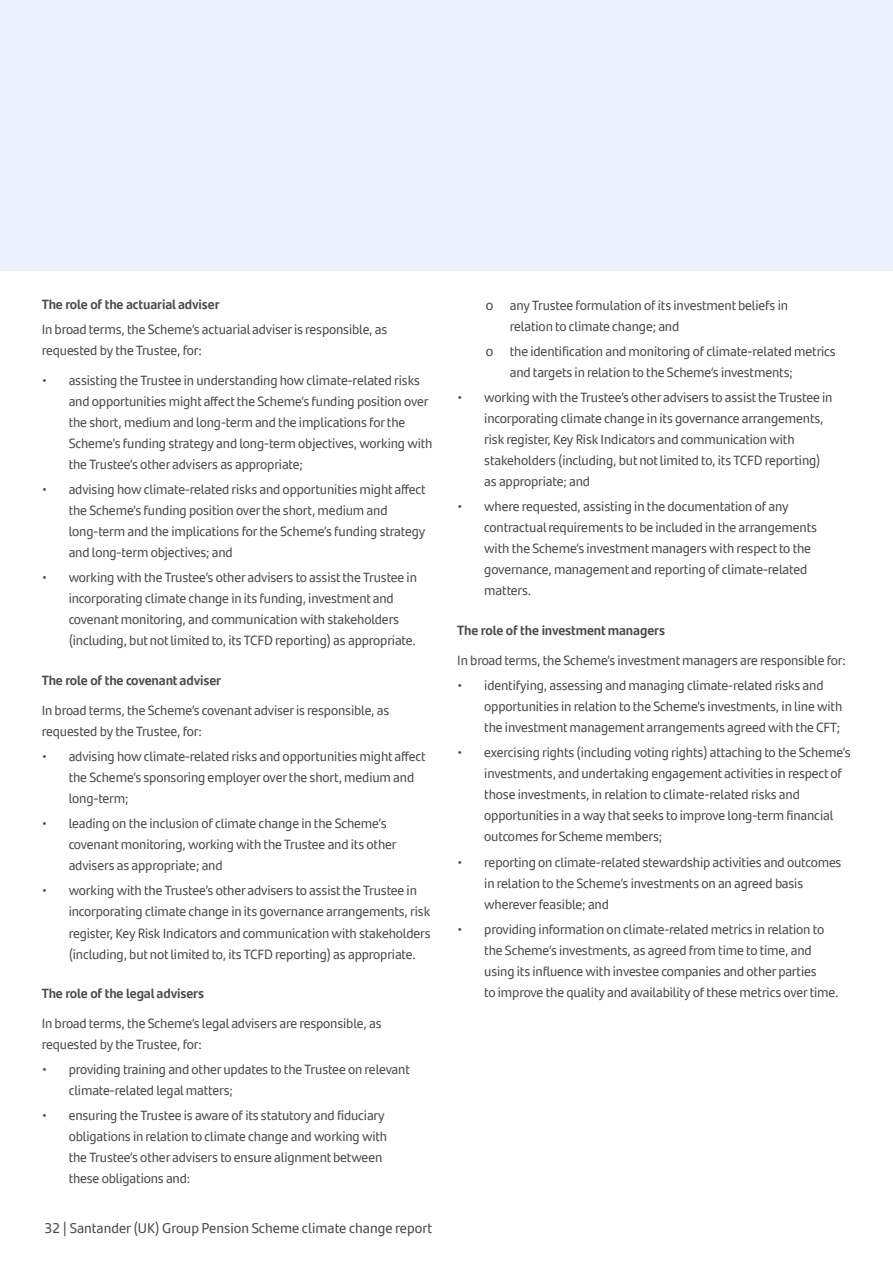
<style>
.page{position:relative;width:893px;height:1263px;background:#fff}
.page>*{position:absolute;margin:0;border:0;box-sizing:border-box;transform-origin:0 0}
.t1{font:14.25px "Santander Text";color:#4a4a49}
.t2{font:13.5px/21px "Santander Text";letter-spacing:-.01em;color:#4a4a49}
.t3{font:700 13.5px "Santander Text";letter-spacing:-.01em;color:#4a4a49}
.s1{font-size:14.25px}
</style>
<div class="page">
<div style="left:0;top:0;width:893px;height:271px;background:#eaf1fa"></div>
<p class="t3" style="left:42px;top:294px;width:179px">The role of the actuarial adviser</p>
<p class="t2" style="left:42px;top:318px;width:347px">In broad terms, the Scheme’s actuarial adviser is responsible, as requested by the Trustee, for:</p>
<p class="t2" style="left:69px;top:369px;width:365px;text-indent:-27px">• assisting the Trustee in understanding how climate-related risks and opportunities might affect the Scheme’s funding position over the short, medium and long-term and the implications for the Scheme’s funding strategy and long-term objectives, working with the Trustee’s other advisers as appropriate;</p>
<p class="t2" style="left:69px;top:478px;width:359px;text-indent:-27px">• advising how climate-related risks and opportunities might affect the Scheme’s funding position over the short, medium and long-term and the implications for the Scheme’s funding strategy and long-term objectives; and</p>
<p class="t2" style="left:69px;top:566px;width:350px;text-indent:-27px">• working with the Trustee’s other advisers to assist the Trustee in incorporating climate change in its funding, investment and covenant monitoring, and communication with stakeholders (including, but not limited to, its TCFD reporting) as appropriate.</p>
<p class="t3" style="left:42px;top:670px;width:181px">The role of the covenant adviser</p>
<p class="t2" style="left:42px;top:699px;width:349px">In broad terms, the Scheme’s covenant adviser is responsible, as requested by the Trustee, for:</p>
<p class="t2" style="left:69px;top:745px;width:359px;text-indent:-27px">• advising how climate-related risks and opportunities might affect the Scheme’s sponsoring employer over the short, medium and long-term;</p>
<p class="t2" style="left:69px;top:812px;width:329px;text-indent:-27px">• leading on the inclusion of climate change in the Scheme’s covenant monitoring, working with the Trustee and its other advisers as appropriate; and</p>
<p class="t2" style="left:69px;top:879px;width:364px;text-indent:-27px">• working with the Trustee’s other advisers to assist the Trustee in incorporating climate change in its governance arrangements, risk register, Key Risk Indicators and communication with stakeholders (including, but not limited to, its TCFD reporting) as appropriate.</p>
<p class="t3" style="left:42px;top:983px;width:164px">The role of the legal advisers</p>
<p class="t2" style="left:42px;top:1012px;width:341px">In broad terms, the Scheme’s legal advisers are responsible, as requested by the Trustee, for:</p>
<p class="t2" style="left:69px;top:1058px;width:343px;text-indent:-27px">• providing training and other updates to the Trustee on relevant climate-related legal matters;</p>
<p class="t2" style="left:69px;top:1104px;width:320px;text-indent:-27px">• ensuring the Trustee is aware of its statutory and fiduciary obligations in relation to climate change and working with the Trustee’s other advisers to ensure alignment between these obligations and:</p>
<p class="t1" style="left:45px;top:1217px;width:389px">32 | Santander (UK) Group Pension Scheme climate change report</p>
<p class="t2" style="left:510px;top:294px;width:280px;text-indent:-24px"><span class="s1">o</span> any Trustee formulation of its investment beliefs in relation to climate change; and</p>
<p class="t2" style="left:510px;top:340px;width:328px;text-indent:-24px"><span class="s1">o</span> the identification and monitoring of climate-related metrics and targets in relation to the Scheme’s investments;</p>
<p class="t2" style="left:484px;top:386px;width:350px;text-indent:-27px">• working with the Trustee’s other advisers to assist the Trustee in incorporating climate change in its governance arrangements, risk register, Key Risk Indicators and communication with stakeholders (including, but not limited to, its TCFD reporting) as appropriate; and</p>
<p class="t2" style="left:484px;top:495px;width:334px;text-indent:-27px">• where requested, assisting in the documentation of any contractual requirements to be included in the arrangements with the Scheme’s investment managers with respect to the governance, management and reporting of climate-related matters.</p>
<p class="t3" style="left:457px;top:620px;width:209px">The role of the investment managers</p>
<p class="t2" style="left:457px;top:649px;width:390px">In broad terms, the Scheme’s investment managers are responsible for:</p>
<p class="t2" style="left:484px;top:674px;width:359px;text-indent:-27px">• identifying, assessing and managing climate-related risks and opportunities in relation to the Scheme’s investments, in line with the investment management arrangements agreed with the CFT;</p>
<p class="t2" style="left:484px;top:741px;width:368px;text-indent:-27px">• exercising rights (including voting rights) attaching to the Scheme’s investments, and undertaking engagement activities in respect of those investments, in relation to climate-related risks and opportunities in a way that seeks to improve long-term financial outcomes for Scheme members;</p>
<p class="t2" style="left:484px;top:851px;width:359px;text-indent:-27px">• reporting on climate-related stewardship activities and outcomes in relation to the Scheme’s investments on an agreed basis wherever feasible; and</p>
<p class="t2" style="left:484px;top:918px;width:356px;text-indent:-27px">• providing information on climate-related metrics in relation to the Scheme’s investments, as agreed from time to time, and using its influence with investee companies and other parties<br>to improve the quality and availability of these metrics over time.</p>
</div>
